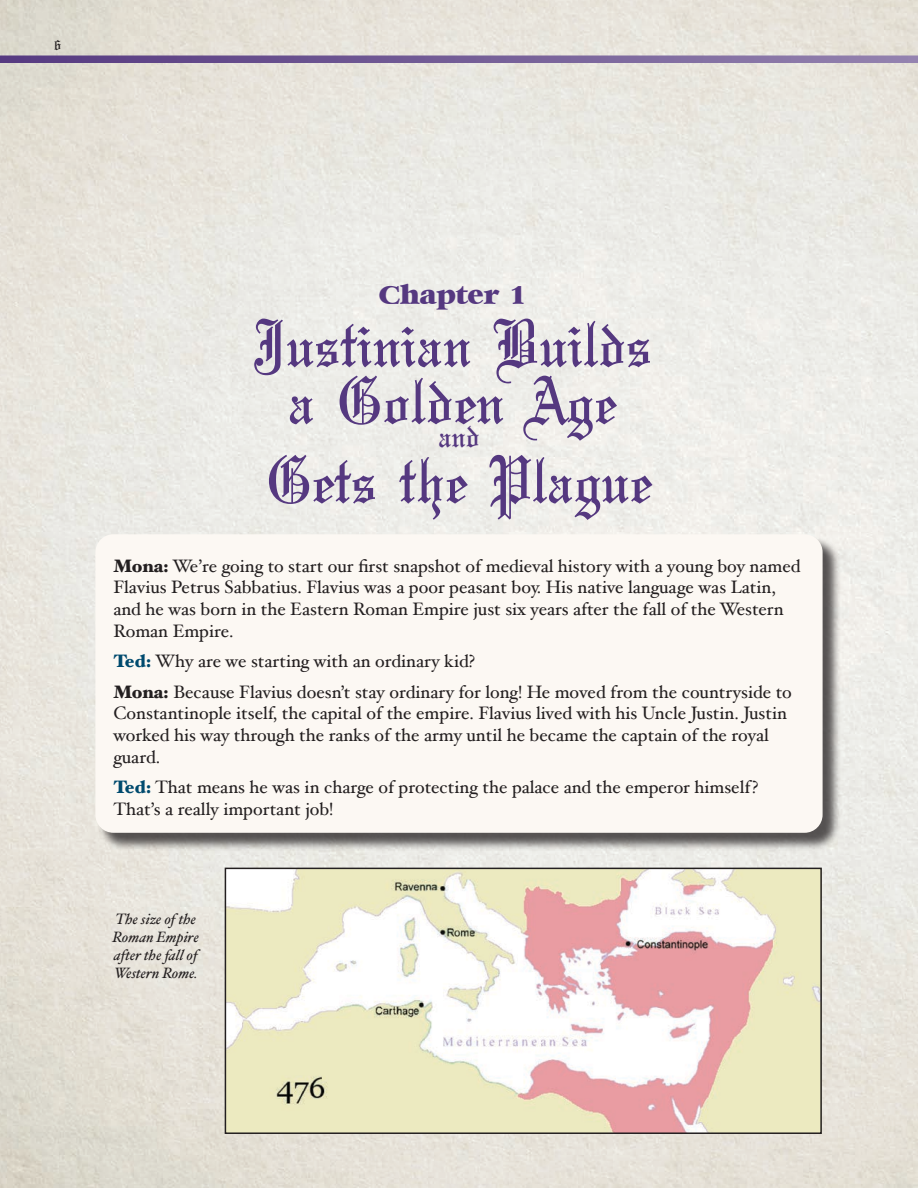
<style>
.page{position:relative;width:918px;height:1188px;background:#fff}
.page>*{position:absolute;margin:0;border:0;box-sizing:border-box;transform-origin:0 0}
.t1{font:72px/57px "Olde English";color:#553880;text-align:center}
.t2{font:36px "Olde English";color:#553880}
.Chapter_Header{font:700 25.5px "Bambi";color:#553880}
.t3{font:18px/21.6px "Hoefler Text";color:#231f20}
.t4{font:18px "Olde English";color:#231f20}
.Italics{font:italic 15px/18px "Hoefler Text";color:#231f20}
.s1{font-weight:900}
.s2{font-weight:900;color:#004a6e}
</style>
<div class="page">
<img style="left:0;top:0;width:918px;height:1188px">
<svg style="left:0;top:56px;width:918px;height:7px;background:#745d97"></svg>
<div style="left:98px;top:537px;width:743px;height:314px;background:#231f20;opacity:.75"></div>
<div style="left:95px;top:534px;width:728px;height:299px;background:#fcf8f3;border-radius:18px"></div>
<img style="left:228px;top:871px;width:591px;height:260px">
<div style="left:225px;top:868px;width:597px;height:266px;border:2px solid #231f20"></div>
<p class="t4" style="left:54px;top:34px;width:9px">6</p>
<p class="Chapter_Header" style="left:379px;top:283px;width:148px">Chapter 1</p>
<h1 class="t1" style="left:253px;top:316px;width:400px">Justinian Builds a Golden Age</h1>
<h2 class="t2" style="left:438px;top:416px;width:43px">and</h2>
<h1 class="t1" style="left:266px;top:452px;width:387px">Gets the Plague</h1>
<p class="t3" style="left:113px;top:555px;width:689px"><span class="s1">Mona:</span> We’re going to start our first snapshot of medieval history with a young boy named Flavius Petrus Sabbatius. Flavius was a poor peasant boy. His native language was Latin, and he was born in the Eastern Roman Empire just six years after the fall of the Western Roman Empire.</p>
<p class="t3" style="left:113px;top:650px;width:363px"><span class="s2">Ted:</span> Why are we starting with an ordinary kid?</p>
<p class="t3" style="left:113px;top:681px;width:680px"><span class="s1">Mona:</span> Because Flavius doesn’t stay ordinary for long! He moved from the countryside to Constantinople itself, the capital of the empire. Flavius lived with his Uncle Justin. Justin worked his way through the ranks of the army until he became the captain of the royal guard.</p>
<p class="t3" style="left:113px;top:776px;width:647px"><span class="s2">Ted:</span> That means he was in charge of protecting the palace and the emperor himself?<br>That’s a really important job!</p>
<p class="Italics" style="left:113px;top:910px;width:88px">The size of the<br>Roman Empire after the fall of<br>Western Rome.</p>
</div>
